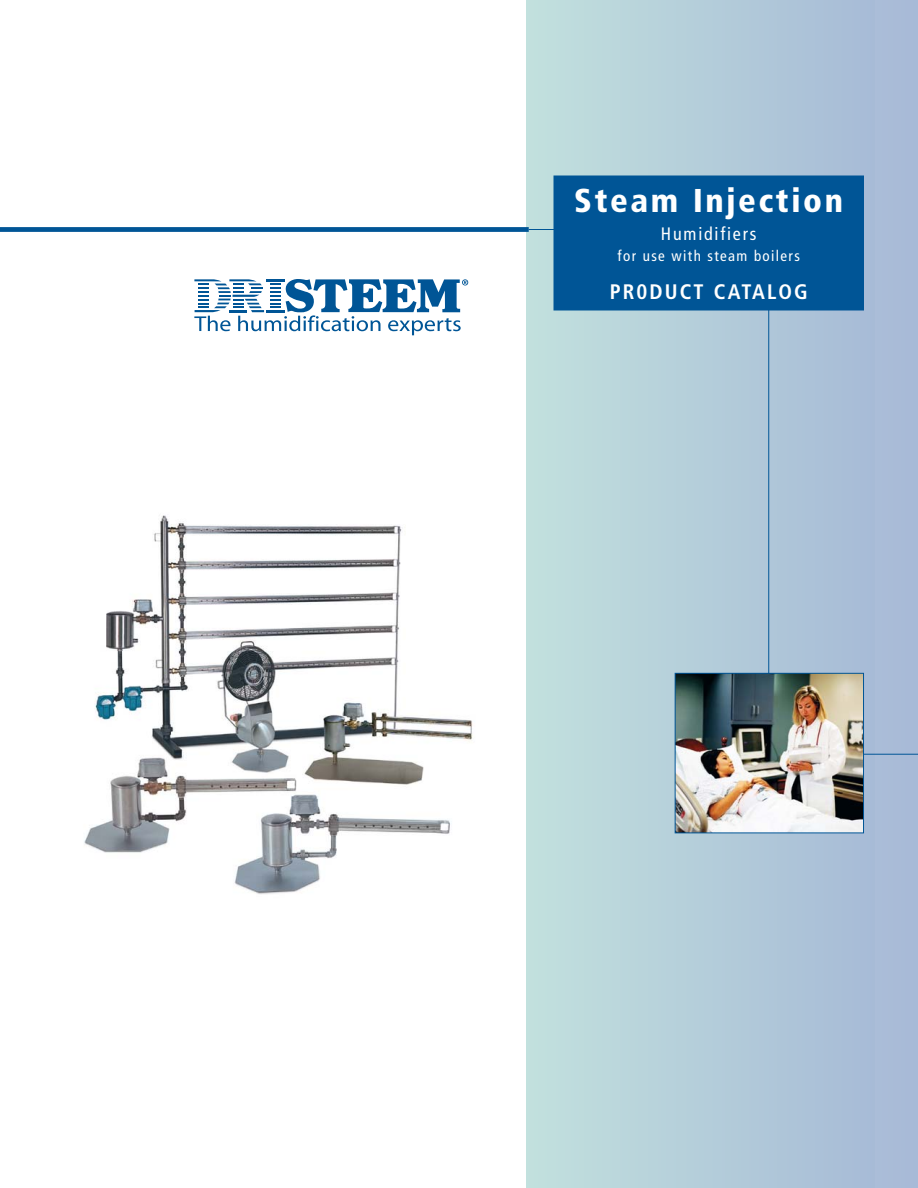
<style>
.page{position:relative;width:918px;height:1188px;background:#fff}
.page>*{position:absolute;margin:0;border:0;box-sizing:border-box;transform-origin:0 0}
.t1{font:900 condensed 33px "Frutiger LT Std";letter-spacing:.08em;color:#fff}
.t2{font:700 condensed 21px "Frutiger LT Std";letter-spacing:.1em;color:#fff}
.t3{font:condensed 18px "Frutiger LT Std";letter-spacing:.1em;color:#fff}
.t4{font:condensed 15px "Frutiger LT Std";letter-spacing:.09em;color:#fff}
</style>
<div class="page">
<div style="left:526px;top:0;width:392px;height:1188px;background:linear-gradient(to right,#c1e0dd,#a5b7d6)"></div>
<hr style="left:768px;top:307px;width:1px;height:439px;background:#005596">
<hr style="left:836px;top:754px;width:82px;height:1px;background:#005596">
<div style="left:0;top:227px;width:529px;height:5px;background:#005596"></div>
<hr style="left:529px;top:229px;width:45px;height:1px;background:#005596">
<div style="left:554px;top:176px;width:309px;height:134px;background:#005596"></div>
<svg style="left:194px;top:279px;width:274px;height:56px"></svg>
<img style="left:84px;top:515px;width:389px;height:379px">
<img style="left:677px;top:675px;width:185px;height:156px">
<div style="left:675px;top:673px;width:189px;height:160px;border:1px solid #005596"></div>
<h1 class="t1" style="left:574px;top:187px;width:270px">Steam Injection</h1>
<p class="t3" style="left:661px;top:226px;width:97px">Humidifiers</p>
<p class="t4" style="left:618px;top:249px;width:184px">for use with steam boilers</p>
<h2 class="t2" style="left:610px;top:282px;width:199px">PR0DUCT CATALOG</h2>
</div>
